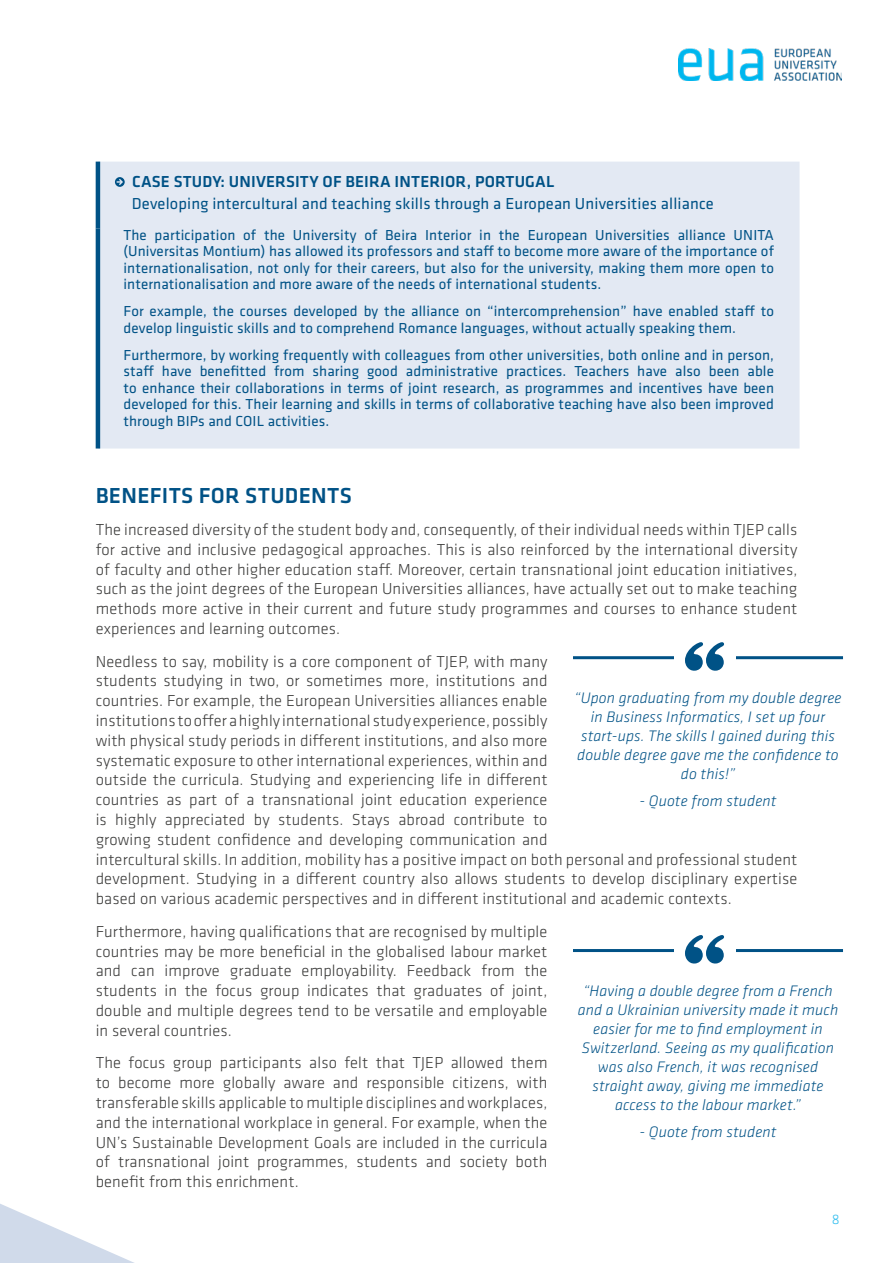
<style>
.page{position:relative;width:893px;height:1263px;background:#fff}
.page>*{position:absolute;margin:0;border:0;box-sizing:border-box;transform-origin:0 0}
.t1{font:90px "Stencil";color:#005286}
.t2{font:500 22.5px "Klavika Basic";letter-spacing:.015em;color:#005286}
.t3{font:300 16.5px/19.8px "Klavika Basic";letter-spacing:.01em;color:#3c3c3b;text-align:justify}
.t4{font:16.5px "Klavika Basic";letter-spacing:.01em;color:#005286}
.t5{font:500 16.5px "Klavika Basic";letter-spacing:.01em;color:#005286}
.t6{font:italic 300 15.75px/18.9px "Klavika Basic";letter-spacing:.01em;color:#005286;text-align:center}
.t7{font:15px/16.5px "Klavika Basic";letter-spacing:.01em;color:#005286;text-align:justify}
.t8{font:300 14.25px "Klavika Basic";color:#2ebdef}
</style>
<div class="page">
<svg style="left:0;top:1204px;width:134px;height:59px"></svg>
<img style="left:679px;top:49px;width:162px;height:32px">
<div style="left:100px;top:162px;width:699px;height:286px;background:#e3e9f3"></div>
<hr style="left:96px;top:162px;width:4px;height:66px;background:#005286">
<hr style="left:96px;top:228px;width:4px;height:220px;background:#005286">
<svg style="left:115px;top:177px;width:10px;height:10px"></svg>
<hr style="left:573px;top:656px;width:270px;height:3px;background:#005286">
<div style="left:674px;top:637px;width:61px;height:41px;background:#fff"></div>
<hr style="left:573px;top:949px;width:270px;height:3px;background:#005286">
<div style="left:674px;top:930px;width:61px;height:41px;background:#fff"></div>
<p class="t5" style="left:132px;top:170px;width:424px">CASE STUDY: UNIVERSITY OF BEIRA INTERIOR, PORTUGAL</p>
<p class="t4" style="left:132px;top:193px;width:583px">Developing intercultural and teaching skills through a European Universities alliance</p>
<p class="t7" style="left:123px;top:226px;width:652px">The participation of the University of Beira Interior in the European Universities alliance UNITA (Universitas Montium) has allowed its professors and staff to become more aware of the importance of internationalisation, not only for their careers, but also for the university, making them more open to internationalisation and more aware of the needs of international students.</p>
<p class="t7" style="left:123px;top:303px;width:652px">For example, the courses developed by the alliance on “intercomprehension” have enabled staff to develop linguistic skills and to comprehend Romance languages, without actually speaking them.</p>
<p class="t7" style="left:123px;top:346px;width:652px">Furthermore, by working frequently with colleagues from other universities, both online and in person, staff have benefitted from sharing good administrative practices. Teachers have also been able to enhance their collaborations in terms of joint research, as programmes and incentives have been developed for this. Their learning and skills in terms of collaborative teaching have also been improved through BIPs and COIL activities.</p>
<h2 class="t2" style="left:96px;top:480px;width:258px">BENEFITS FOR STUDENTS</h2>
<p class="t3" style="left:96px;top:519px;width:703px">The increased diversity of the student body and, consequently, of their individual needs within TJEP calls for active and inclusive pedagogical approaches. This is also reinforced by the international diversity of faculty and other higher education staff. Moreover, certain transnational joint education initiatives, such as the joint degrees of the European Universities alliances, have actually set out to make teaching methods more active in their current and future study programmes and courses to enhance student experiences and learning outcomes.</p>
<p class="t3" style="left:96px;top:651px;width:703px;text-align:left">Needless to say, mobility is a core component of TJEP, with many<br>students studying in two, or sometimes more, institutions and<br>countries. For example, the European Universities alliances enable<br>institutions to offer a highly international study experience, possibly<br>with physical study periods in different institutions, and also more<br>systematic exposure to other international experiences, within and<br>outside the curricula. Studying and experiencing life in different<br>countries as part of a transnational joint education experience<br>is highly appreciated by students. Stays abroad contribute to<br>growing student confidence and developing communication and<br>intercultural skills. In addition, mobility has a positive impact on both personal and professional student development. Studying in a different country also allows students to develop disciplinary expertise based on various academic perspectives and in different institutional and academic contexts.</p>
<p class="t3" style="left:96px;top:921px;width:453px">Furthermore, having qualifications that are recognised by multiple countries may be more beneficial in the globalised labour market and can improve graduate employability. Feedback from the students in the focus group indicates that graduates of joint, double and multiple degrees tend to be versatile and employable in several countries.</p>
<p class="t3" style="left:96px;top:1053px;width:453px">The focus group participants also felt that TJEP allowed them to become more globally aware and responsible citizens, with transferable skills applicable to multiple disciplines and workplaces, and the international workplace in general. For example, when the UN’s Sustainable Development Goals are included in the curricula of transnational joint programmes, students and society both benefit from this enrichment.</p>
<h1 class="t1" style="left:679px;top:621px;width:53px">“</h1>
<p class="t6" style="left:574px;top:688px;width:269px">“Upon graduating from my double degree in Business Informatics, I set up four start-ups. The skills I gained during this double degree gave me the confidence to do this!”</p>
<p class="t6" style="left:639px;top:791px;width:139px">- Quote from student</p>
<h1 class="t1" style="left:679px;top:914px;width:53px">“</h1>
<p class="t6" style="left:578px;top:981px;width:262px">“Having a double degree from a French and a Ukrainian university made it much easier for me to find employment in Switzerland. Seeing as my qualification was also French, it was recognised straight away, giving me immediate access to the labour market.”</p>
<p class="t6" style="left:639px;top:1122px;width:139px">- Quote from student</p>
<p class="t8" style="left:832px;top:1210px;width:9px">8</p>
</div>
